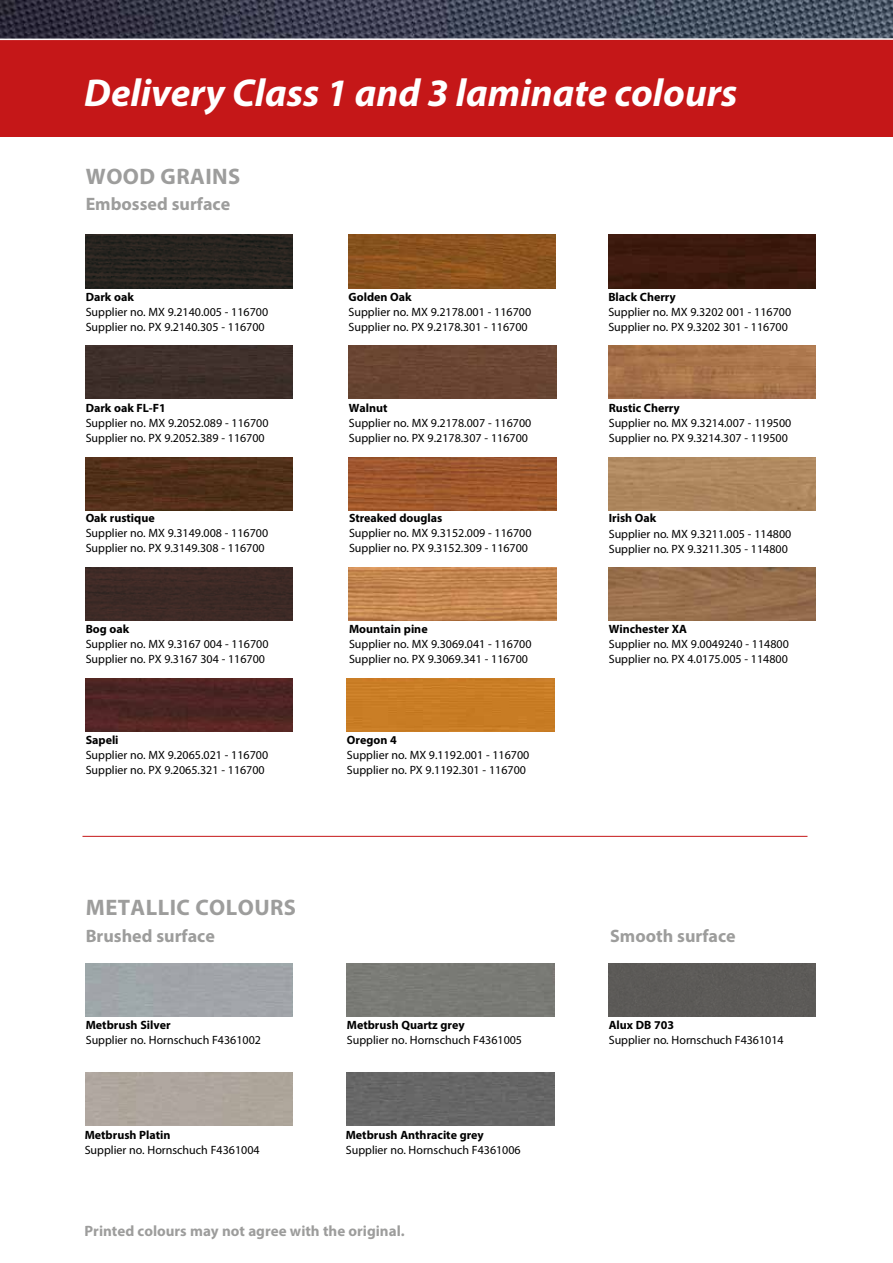
<style>
.page{position:relative;width:893px;height:1263px;background:#fff}
.page>*{position:absolute;margin:0;border:0;box-sizing:border-box;transform-origin:0 0}
.t1{font:italic 700 39px "Myriad Pro";color:#fff}
.t2{font:700 22.5px "Myriad Pro";letter-spacing:.02em;color:#9d9d9c}
.t3{font:700 18px "Myriad Pro";color:#9d9d9c}
.t4{font:700 15px "Myriad Pro";color:#9d9d9c}
.t5{font:12px/15px "Myriad Pro";color:#000}
.t6{font:700 12px "Myriad Pro";color:#000}
</style>
<div class="page">
<img style="left:0;top:0;width:893px;height:37px">
<div style="left:0;top:39px;width:893px;height:98px;background:#c51718"></div>
<svg style="left:0;top:37px;width:893px;height:4px"></svg>
<hr style="left:82px;top:836px;width:725px;height:1px;background:#c51718">
<img style="left:86px;top:235px;width:207px;height:53px">
<div style="left:86px;top:345px;width:207px;height:54px;background:#3e2f2a"></div>
<img style="left:86px;top:457px;width:207px;height:53px">
<div style="left:86px;top:568px;width:207px;height:53px;background:#3d2a26"></div>
<img style="left:86px;top:678px;width:207px;height:53px">
<img style="left:349px;top:235px;width:207px;height:53px">
<div style="left:349px;top:345px;width:207px;height:54px;background:#694532"></div>
<img style="left:349px;top:457px;width:207px;height:53px">
<img style="left:349px;top:568px;width:207px;height:53px">
<div style="left:347px;top:678px;width:207px;height:53px;background:#c87c24"></div>
<div style="left:608px;top:235px;width:208px;height:53px;background:#3c1a0e"></div>
<img style="left:609px;top:568px;width:207px;height:53px">
<img style="left:609px;top:345px;width:207px;height:54px">
<img style="left:609px;top:457px;width:207px;height:53px">
<div style="left:347px;top:1073px;width:207px;height:53px;background:#666"></div>
<div style="left:609px;top:963px;width:207px;height:53px;background:#5c5a58"></div>
<h1 class="t1" style="left:84px;top:67px;width:655px">Delivery Class 1 and 3 laminate colours</h1>
<h2 class="t2" style="left:86px;top:162px;width:156px">WOOD GRAINS</h2>
<h3 class="t3" style="left:86px;top:192px;width:146px">Embossed surface</h3>
<p class="t6" style="left:86px;top:289px;width:50px">Dark oak</p>
<p class="t5" style="left:86px;top:305px;width:184px">Supplier no. MX 9.2140.005 - 116700<br>Supplier no. PX 9.2140.305 - 116700</p>
<p class="t6" style="left:86px;top:400px;width:82px">Dark oak FL-F1</p>
<p class="t5" style="left:86px;top:415px;width:184px">Supplier no. MX 9.2052.089 - 116700<br>Supplier no. PX 9.2052.389 - 116700</p>
<p class="t6" style="left:86px;top:511px;width:71px">Oak rustique</p>
<p class="t5" style="left:86px;top:526px;width:184px">Supplier no. MX 9.3149.008 - 116700<br>Supplier no. PX 9.3149.308 - 116700</p>
<p class="t6" style="left:86px;top:621px;width:45px">Bog oak</p>
<p class="t5" style="left:86px;top:636px;width:184px">Supplier no. MX 9.3167 004 - 116700<br>Supplier no. PX 9.3167 304 - 116700</p>
<p class="t6" style="left:86px;top:732px;width:34px">Sapeli</p>
<p class="t5" style="left:86px;top:747px;width:184px">Supplier no. MX 9.2065.021 - 116700<br>Supplier no. PX 9.2065.321 - 116700</p>
<h2 class="t2" style="left:86px;top:893px;width:212px">METALLIC COLOURS</h2>
<p class="t6" style="left:349px;top:289px;width:65px">Golden Oak</p>
<p class="t5" style="left:349px;top:305px;width:184px">Supplier no. MX 9.2178.001 - 116700<br>Supplier no. PX 9.2178.301 - 116700</p>
<p class="t6" style="left:349px;top:400px;width:40px">Walnut</p>
<p class="t5" style="left:349px;top:415px;width:184px">Supplier no. MX 9.2178.007 - 116700<br>Supplier no. PX 9.2178.307 - 116700</p>
<p class="t6" style="left:349px;top:511px;width:95px">Streaked douglas</p>
<p class="t5" style="left:349px;top:526px;width:184px">Supplier no. MX 9.3152.009 - 116700<br>Supplier no. PX 9.3152.309 - 116700</p>
<p class="t6" style="left:349px;top:621px;width:80px">Mountain pine</p>
<p class="t5" style="left:349px;top:636px;width:184px">Supplier no. MX 9.3069.041 - 116700<br>Supplier no. PX 9.3069.341 - 116700</p>
<p class="t6" style="left:347px;top:732px;width:51px">Oregon 4</p>
<p class="t5" style="left:347px;top:747px;width:184px">Supplier no. MX 9.1192.001 - 116700<br>Supplier no. PX 9.1192.301 - 116700</p>
<p class="t6" style="left:608px;top:289px;width:69px">Black Cherry</p>
<p class="t5" style="left:608px;top:305px;width:184px">Supplier no. MX 9.3202 001 - 116700<br>Supplier no. PX 9.3202 301 - 116700</p>
<p class="t6" style="left:609px;top:400px;width:72px">Rustic Cherry</p>
<p class="t5" style="left:609px;top:415px;width:184px">Supplier no. MX 9.3214.007 - 119500<br>Supplier no. PX 9.3214.307 - 119500</p>
<p class="t6" style="left:609px;top:511px;width:49px">Irish Oak</p>
<p class="t5" style="left:609px;top:526px;width:184px">Supplier no. MX 9.3211.005 - 114800<br>Supplier no. PX 9.3211.305 - 114800</p>
<p class="t6" style="left:609px;top:621px;width:80px">Winchester XA</p>
<p class="t5" style="left:609px;top:636px;width:182px">Supplier no. MX 9.0049240 - 114800<br>Supplier no. PX 4.0175.005 - 114800</p>
<h3 class="t3" style="left:86px;top:924px;width:131px">Brushed surface</h3>
<h3 class="t3" style="left:610px;top:924px;width:127px">Smooth surface</h3>
<p class="t6" style="left:86px;top:1017px;width:86px">Metbrush Silver</p>
<p class="t5" style="left:86px;top:1032px;width:177px">Supplier no. Hornschuch F4361002</p>
<p class="t6" style="left:85px;top:1127px;width:87px">Metbrush Platin</p>
<p class="t5" style="left:85px;top:1142px;width:176px">Supplier no. Hornschuch F4361004</p>
<p class="t6" style="left:347px;top:1017px;width:119px">Metbrush Quartz grey</p>
<p class="t5" style="left:347px;top:1032px;width:177px">Supplier no. Hornschuch F4361005</p>
<p class="t6" style="left:346px;top:1127px;width:140px">Metbrush Anthracite grey</p>
<p class="t5" style="left:346px;top:1142px;width:176px">Supplier no. Hornschuch F4361006</p>
<p class="t4" style="left:85px;top:1221px;width:322px">Printed colours may not agree with the original.</p>
<p class="t6" style="left:609px;top:1017px;width:67px">Alux DB 703</p>
<p class="t5" style="left:609px;top:1032px;width:176px">Supplier no. Hornschuch F4361014</p>
</div>
